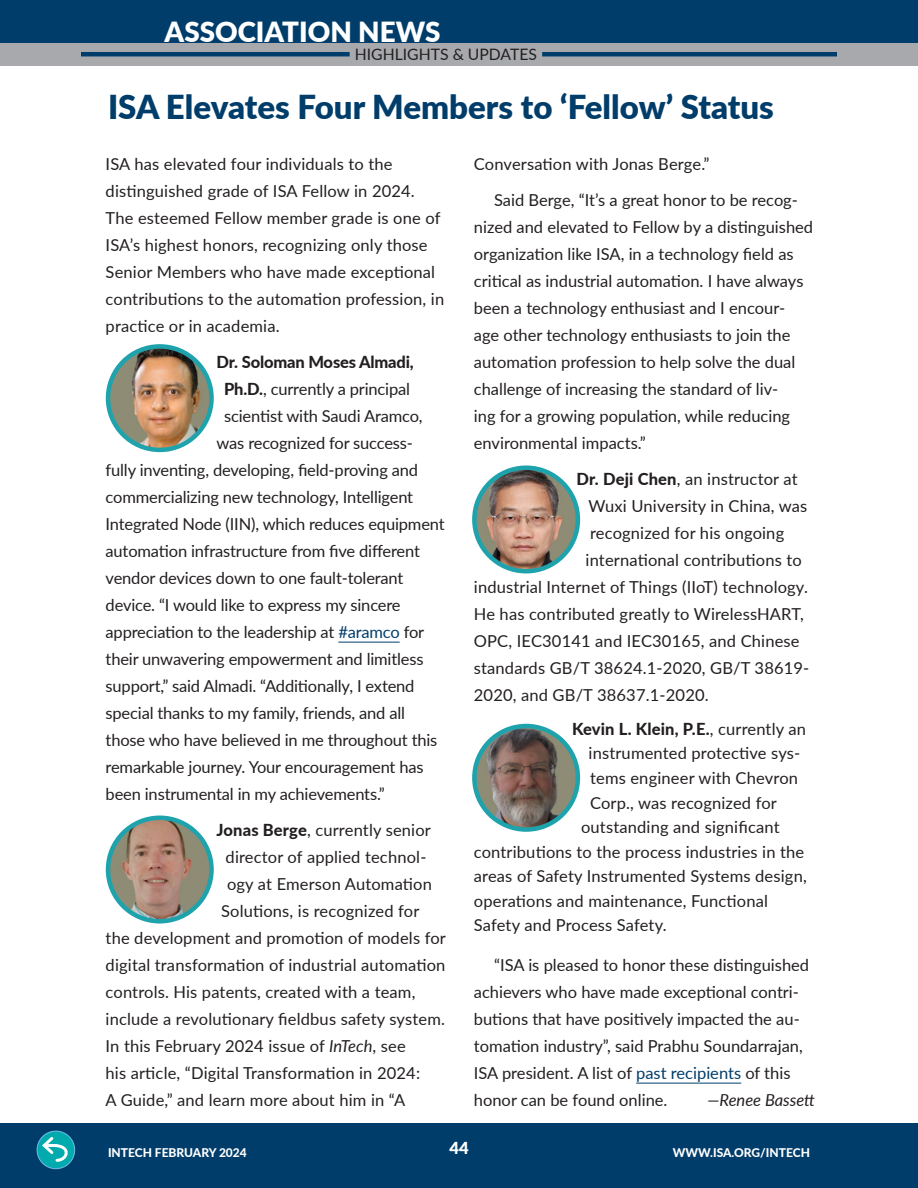
<style>
.page{position:relative;width:918px;height:1188px;background:#fff}
.page>*{position:absolute;margin:0;border:0;box-sizing:border-box;transform-origin:0 0}
.Dept_head_1{font:900 33px "Lato";color:#003d6a}
.t1{font:900 27.75px "Lato";color:#fff}
.text_no_indent{font:16.5px/27px "Lato";letter-spacing:.01em;color:#231f20}
.text{font:16.5px/27px "Lato";color:#231f20}
.text_no_indent-2{font:16.5px "Lato";letter-spacing:-.01em;color:#231f20}
.text_no_indent-3{font:800 16.5px "Lato";letter-spacing:.01em;color:#231f20}
.text_no_indent-4{font:800 16.5px "Lato";letter-spacing:-.01em;color:#231f20}
.text-2{font:italic 16.5px "Lato";color:#231f20}
.t2{font:900 16.5px "Lato";color:#fff}
.t3{font:15.75px "Lato";color:#231f20}
.t4{font:800 12px "Lato";color:#fff}
.s1{font-weight:800}
.s2{color:#003d6a}
.s3{font-style:italic}
.s4{font-weight:400}
</style>
<div class="page">
<div style="left:0;top:41px;width:918px;height:24px;background:#a8a9ad"></div>
<div style="left:0;top:1123px;width:918px;height:65px;background:#003d6a"></div>
<div style="left:0;top:0;width:918px;height:42px;background:#003d6a"></div>
<hr style="left:542px;top:52px;width:295px;height:4px;background:#003d6a">
<hr style="left:81px;top:52px;width:269px;height:4px;background:#003d6a">
<svg style="left:37px;top:1131px;width:38px;height:38px"></svg>
<div style="left:37px;top:1131px;width:38px;height:38px;border:1px solid #73bde9;border-radius:50%"></div>
<svg style="left:40px;top:1134px;width:32px;height:29px"></svg>
<hr style="left:338px;top:642px;width:62px;height:1px;background:#003d6a">
<hr style="left:636px;top:1083px;width:105px;height:1px;background:#003d6a">
<img style="left:108px;top:346px;width:104px;height:104px;border-radius:52px">
<div style="left:106px;top:344px;width:108px;height:108px;border:4px solid #1ea3ad;border-radius:50%"></div>
<img style="left:108px;top:818px;width:104px;height:103px;border-radius:52px">
<div style="left:106px;top:816px;width:108px;height:108px;border:4px solid #1ea3ad;border-radius:50%"></div>
<img style="left:474px;top:468px;width:104px;height:103px;border-radius:52px">
<div style="left:472px;top:465px;width:108px;height:108px;border:4px solid #1ea3ad;border-radius:50%"></div>
<img style="left:474px;top:726px;width:104px;height:104px;border-radius:52px">
<div style="left:472px;top:724px;width:108px;height:108px;border:4px solid #1ea3ad;border-radius:50%"></div>
<h2 class="t1" style="left:165px;top:11px;width:277px">ASSOCIATION NEWS</h2>
<p class="t3" style="left:355px;top:43px;width:184px">HIGHLIGHTS &amp; UPDATES</p>
<p class="Dept_head_1" style="left:108px;top:82px;width:667px">ISA Elevates Four Members to ‘Fellow’ Status</p>
<p class="text_no_indent" style="left:106px;top:150px;width:340px">ISA has elevated four individuals to the distinguished grade of ISA Fellow in 2024.<br>The esteemed Fellow member grade is one of ISA’s highest honors, recognizing only those Senior Members who have made exceptional contributions to the automation profession, in practice or in academia.</p>
<p class="text_no_indent-4" style="left:217px;top:350px;width:199px">Dr. Soloman Moses Almadi,</p>
<p class="text_no_indent-2" style="left:224px;top:377px;width:187px"><span class="s1">Ph.D.</span>, currently a principal</p>
<p class="text_no_indent-2" style="left:224px;top:404px;width:200px">scientist with Saudi Aramco,</p>
<p class="text_no_indent-2" style="left:217px;top:431px;width:198px">was recognized for success-</p>
<p class="text_no_indent-2" style="left:106px;top:458px;width:314px">fully inventing, developing, field-proving and</p>
<p class="text_no_indent-2" style="left:106px;top:485px;width:309px">commercializing new technology, Intelligent</p>
<p class="text_no_indent-2" style="left:106px;top:512px;width:341px">Integrated Node (IIN), which reduces equipment</p>
<p class="text_no_indent-2" style="left:106px;top:539px;width:316px">automation infrastructure from five different</p>
<p class="text_no_indent-2" style="left:106px;top:566px;width:299px">vendor devices down to one fault-tolerant</p>
<p class="text_no_indent-2" style="left:106px;top:593px;width:297px">device. “I would like to express my sincere</p>
<p class="text_no_indent-2" style="left:106px;top:620px;width:320px">appreciation to the leadership at <span class="s2">#aramco</span> for</p>
<p class="text_no_indent-2" style="left:106px;top:647px;width:319px">their unwavering empowerment and limitless</p>
<p class="text_no_indent-2" style="left:106px;top:674px;width:310px">support,” said Almadi. “Additionally, I extend</p>
<p class="text_no_indent-2" style="left:106px;top:701px;width:301px">special thanks to my family, friends, and all</p>
<p class="text_no_indent-2" style="left:106px;top:728px;width:333px">those who have believed in me throughout this</p>
<p class="text_no_indent-2" style="left:106px;top:755px;width:320px">remarkable journey. Your encouragement has</p>
<p class="text_no_indent-2" style="left:106px;top:782px;width:281px">been instrumental in my achievements.”</p>
<p class="text_no_indent" style="left:217px;top:816px;width:216px"><span class="s1">Jonas Berge</span>, currently senior</p>
<p class="text_no_indent" style="left:226px;top:843px;width:202px">director of applied technol-</p>
<p class="text_no_indent" style="left:227px;top:870px;width:206px">ogy at Emerson Automation</p>
<p class="text_no_indent" style="left:221px;top:897px;width:200px">Solutions, is recognized for</p>
<p class="text_no_indent" style="left:106px;top:924px;width:342px">the development and promotion of models for</p>
<p class="text_no_indent" style="left:106px;top:951px;width:341px">digital transformation of industrial automation</p>
<p class="text_no_indent" style="left:106px;top:978px;width:311px">controls. His patents, created with a team,</p>
<p class="text_no_indent" style="left:106px;top:1005px;width:341px">include a revolutionary fieldbus safety system.</p>
<p class="text_no_indent" style="left:106px;top:1032px;width:302px">In this February 2024 issue of <span class="s3">InTech</span>, see</p>
<p class="text_no_indent" style="left:106px;top:1059px;width:316px">his article, “Digital Transformation in 2024:</p>
<p class="text_no_indent" style="left:106px;top:1086px;width:301px">A Guide,” and learn more about him in “A</p>
<p class="text_no_indent" style="left:474px;top:150px;width:237px">Conversation with Jonas Berge.”</p>
<p class="text" style="left:474px;top:186px;width:341px;text-indent:20px">Said Berge, “It’s a great honor to be recog&shy;nized and elevated to Fellow by a distinguished organization like ISA, in a technology field as critical as industrial automation. I have always been a technology enthusiast and I encour&shy;age other technology enthusiasts to join the automation profession to help solve the dual challenge of increasing the standard of liv-<br>ing for a growing population, while reducing environmental impacts.”</p>
<p class="text_no_indent" style="left:577px;top:465px;width:223px"><span class="s1">Dr. Deji Chen</span>, an instructor at</p>
<p class="text_no_indent" style="left:589px;top:492px;width:220px">Wuxi University in China, was</p>
<p class="text_no_indent" style="left:590px;top:519px;width:196px">recognized for his ongoing</p>
<p class="text_no_indent" style="left:586px;top:546px;width:218px">international contributions to</p>
<p class="text_no_indent" style="left:474px;top:573px;width:336px">industrial Internet of Things (IIoT) technology.</p>
<p class="text_no_indent" style="left:474px;top:600px;width:331px">He has contributed greatly to WirelessHART,</p>
<p class="text_no_indent" style="left:474px;top:627px;width:327px">OPC, IEC30141 and IEC30165, and Chinese</p>
<p class="text_no_indent" style="left:474px;top:654px;width:337px">standards GB/T 38624.1-2020, GB/T 38619-</p>
<p class="text_no_indent" style="left:474px;top:681px;width:236px">2020, and GB/T 38637.1-2020.</p>
<p class="text_no_indent-3" style="left:572px;top:717px;width:235px">Kevin L. Klein, P.E.<span class="s4">, currently an</span></p>
<p class="text_no_indent" style="left:589px;top:739px;width:213px">instrumented protective sys-</p>
<p class="text_no_indent" style="left:590px;top:764px;width:210px">tems engineer with Chevron</p>
<p class="text_no_indent" style="left:590px;top:788px;width:188px">Corp., was recognized for</p>
<p class="text_no_indent" style="left:581px;top:813px;width:200px">outstanding and significant</p>
<p class="text_no_indent" style="left:474px;top:838px;width:332px">contributions to the process industries in the</p>
<p class="text_no_indent" style="left:474px;top:862px;width:334px">areas of Safety Instrumented Systems design,</p>
<p class="text_no_indent" style="left:474px;top:887px;width:296px">operations and maintenance, Functional</p>
<p class="text_no_indent" style="left:474px;top:911px;width:194px">Safety and Process Safety.</p>
<p class="text" style="left:474px;top:951px;width:337px;text-indent:20px">“ISA is pleased to honor these distinguished achievers who have made exceptional contri&shy;butions that have positively impacted the au&shy;tomation industry”, said Prabhu Soundarrajan, ISA president. A list of <span class="s2">past recipients</span> of this honor can be found online.</p>
<p class="text-2" style="left:708px;top:1089px;width:109px">—Renee Bassett</p>
<p class="t4" style="left:108px;top:1143px;width:140px">INTECH FEBRUARY 2024</p>
<p class="t2" style="left:449px;top:1136px;width:21px">44</p>
<p class="t4" style="left:673px;top:1143px;width:139px">WWW.ISA.ORG/INTECH</p>
</div>
